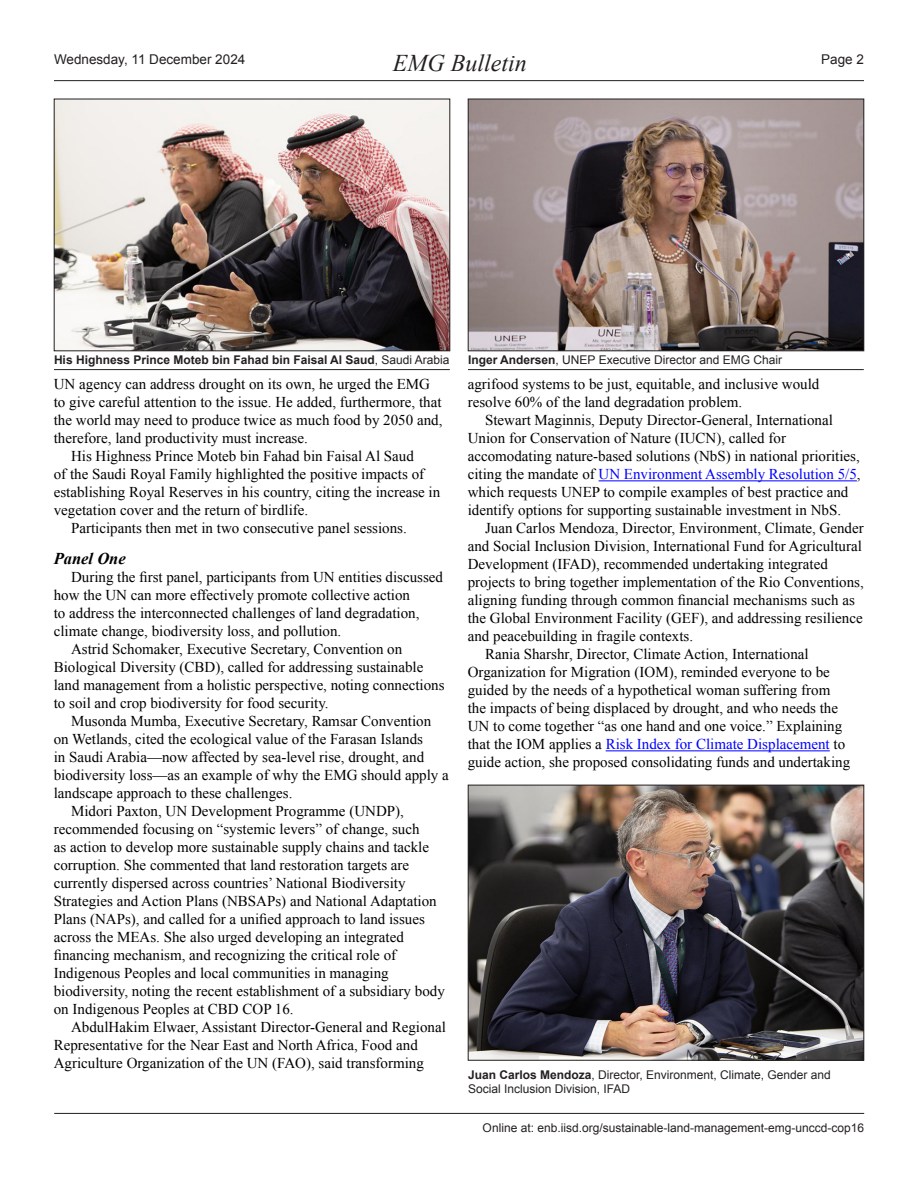
<style>
.page{position:relative;width:918px;height:1188px;background:#fff}
.page>*{position:absolute;margin:0;border:0;box-sizing:border-box;transform-origin:0 0}
.t1{font:italic 24px "Times New Roman";color:#231f20}
.ENB_-_Headline_3{font:italic 700 16.5px "Times New Roman";color:#000}
.ENB_-_Body{font:15px/18px "Times New Roman";color:#000}
.t2{font:13.5px "Arial";color:#231f20}
.t3{font:12px/14.4px "Arial";color:#231f20}
.t4{font:700 12px "Arial";color:#231f20}
.s1{font-weight:400}
.s2{font-weight:700}
.s3{color:#00f}
</style>
<div class="page">
<hr style="left:54px;top:80px;width:810px;height:1px;background:#231f20">
<hr style="left:54px;top:1113px;width:810px;height:1px;background:#231f20">
<hr style="left:599px;top:480px;width:258px;height:1px;background:#00f">
<hr style="left:606px;top:750px;width:224px;height:1px;background:#00f">
<img style="left:470px;top:787px;width:392px;height:271px">
<div style="left:468px;top:785px;width:396px;height:275px;border:1px solid #231f20"></div>
<img style="left:56px;top:101px;width:392px;height:248px">
<div style="left:54px;top:99px;width:396px;height:252px;border:1px solid #231f20"></div>
<hr style="left:54px;top:369px;width:396px;height:1px;background:#231f20">
<img style="left:470px;top:101px;width:392px;height:248px">
<div style="left:468px;top:99px;width:396px;height:252px;border:1px solid #231f20"></div>
<hr style="left:468px;top:369px;width:396px;height:1px;background:#231f20">
<h1 class="t1" style="left:393px;top:46px;width:135px">EMG Bulletin</h1>
<p class="t2" style="left:54px;top:50px;width:193px">Wednesday, 11 December 2024</p>
<p class="t2" style="left:821px;top:50px;width:44px">Page 2</p>
<p class="t4" style="left:54px;top:352px;width:397px">His Highness Prince Moteb bin Fahad bin Faisal Al Saud<span class="s1">, Saudi Arabia</span></p>
<p class="t3" style="left:468px;top:353px;width:316px"><span class="s2">Inger Andersen</span>, UNEP Executive Director and EMG Chair</p>
<p class="ENB_-_Body" style="left:54px;top:375px;width:390px">UN agency can address drought on its own, he urged the EMG to give careful attention to the issue. He added, furthermore, that the world may need to produce twice as much food by 2050 and, therefore, land productivity must increase.</p>
<p class="ENB_-_Body" style="left:54px;top:447px;width:388px;text-indent:17px">His Highness Prince Moteb bin Fahad bin Faisal Al Saud<br>of the Saudi Royal Family highlighted the positive impacts of establishing Royal Reserves in his country, citing the increase in vegetation cover and the return of birdlife.</p>
<p class="ENB_-_Body" style="left:71px;top:519px;width:337px">Participants then met in two consecutive panel sessions.</p>
<p class="ENB_-_Headline_3" style="left:54px;top:547px;width:73px">Panel One</p>
<p class="ENB_-_Body" style="left:54px;top:567px;width:391px;text-indent:17px">During the first panel, participants from UN entities discussed how the UN can more effectively promote collective action<br>to address the interconnected challenges of land degradation, climate change, biodiversity loss, and pollution.</p>
<p class="ENB_-_Body" style="left:54px;top:639px;width:392px;text-indent:17px">Astrid Schomaker, Executive Secretary, Convention on Biological Diversity (CBD), called for addressing sustainable land management from a holistic perspective, noting connections to soil and crop biodiversity for food security.</p>
<p class="ENB_-_Body" style="left:54px;top:711px;width:396px;text-indent:17px">Musonda Mumba, Executive Secretary, Ramsar Convention on Wetlands, cited the ecological value of the Farasan Islands<br>in Saudi Arabia—now affected by sea-level rise, drought, and biodiversity loss—as an example of why the EMG should apply a landscape approach to these challenges.</p>
<p class="ENB_-_Body" style="left:54px;top:801px;width:393px;text-indent:17px">Midori Paxton, UN Development Programme (UNDP), recommended focusing on “systemic levers” of change, such<br>as action to develop more sustainable supply chains and tackle corruption. She commented that land restoration targets are currently dispersed across countries’ National Biodiversity Strategies and Action Plans (NBSAPs) and National Adaptation Plans (NAPs), and called for a unified approach to land issues across the MEAs. She also urged developing an integrated financing mechanism, and recognizing the critical role of Indigenous Peoples and local communities in managing biodiversity, noting the recent establishment of a subsidiary body on Indigenous Peoples at CBD COP 16.</p>
<p class="ENB_-_Body" style="left:54px;top:1017px;width:394px;text-indent:17px">AbdulHakim Elwaer, Assistant Director-General and Regional<br>Representative for the Near East and North Africa, Food and<br>Agriculture Organization of the UN (FAO), said transforming</p>
<p class="ENB_-_Body" style="left:468px;top:375px;width:353px">agrifood systems to be just, equitable, and inclusive would resolve 60% of the land degradation problem.</p>
<p class="ENB_-_Body" style="left:468px;top:411px;width:394px;text-indent:17px">Stewart Maginnis, Deputy Director-General, International Union for Conservation of Nature (IUCN), called for accomodating nature-based solutions (NbS) in national priorities, citing the mandate of <span class="s3">UN Environment Assembly Resolution 5/5</span>, which requests UNEP to compile examples of best practice and identify options for supporting sustainable investment in NbS.</p>
<p class="ENB_-_Body" style="left:468px;top:519px;width:398px;text-indent:17px">Juan Carlos Mendoza, Director, Environment, Climate, Gender and Social Inclusion Division, International Fund for Agricultural Development (IFAD), recommended undertaking integrated projects to bring together implementation of the Rio Conventions, aligning funding through common financial mechanisms such as the Global Environment Facility (GEF), and addressing resilience and peacebuilding in fragile contexts.</p>
<p class="ENB_-_Body" style="left:468px;top:645px;width:384px;text-indent:17px">Rania Sharshr, Director, Climate Action, International Organization for Migration (IOM), reminded everyone to be guided by the needs of a hypothetical woman suffering from the impacts of being displaced by drought, and who needs the UN to come together “as one hand and one voice.” Explaining that the IOM applies a <span class="s3">Risk Index for Climate Displacement</span> to guide action, she proposed consolidating funds and undertaking</p>
<p class="t3" style="left:468px;top:1067px;width:364px"><span class="s2">Juan Carlos Mendoza</span>, Director, Environment, Climate, Gender and<br>Social Inclusion Division, IFAD</p>
<p class="t3" style="left:483px;top:1121px;width:383px">Online at: enb.iisd.org/sustainable-land-management-emg-unccd-cop16</p>
</div>
